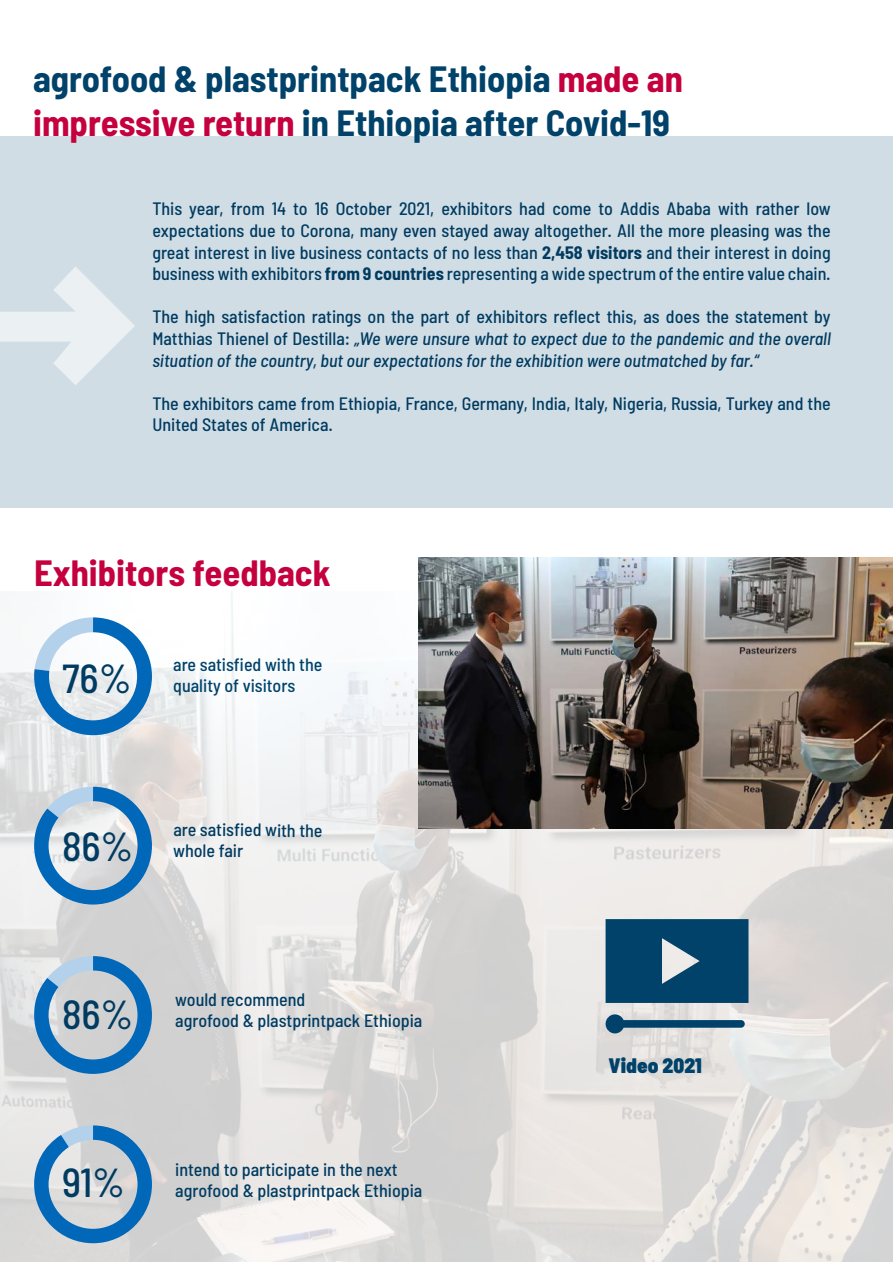
<style>
.page{position:relative;width:893px;height:1262px;background:#fff}
.page>*{position:absolute;margin:0;border:0;box-sizing:border-box;transform-origin:0 0}
.t1{font:500 semi-condensed 40.65px "Barlow";color:#003b61}
.t2{font:700 semi-condensed 36.6px/44px "Barlow";color:#00426a}
.t3{font:700 semi-condensed 36.6px "Barlow";color:#c5003e}
.t4{font:900 semi-condensed 21px "Barlow";color:#00426a}
.t5{font:500 semi-condensed 18px/21.6px "Barlow";color:#003b61}
.t6{font:italic 500 semi-condensed 18px/21.6px "Barlow";color:#003b61;text-align:justify}
.t7{font:500 semi-condensed 18px/21px "Barlow";color:#00426a}
.s1{color:#c5003e}
.s2{font-weight:700}
.s3{font-style:normal}
</style>
<div class="page">
<img style="left:0;top:592px;width:892px;height:670px">
<div style="left:0;top:136px;width:892px;height:372px;background:#d1dde4"></div>
<svg style="left:0;top:267px;width:135px;height:118px"></svg>
<svg style="left:34px;top:617px;width:118px;height:118px"></svg>
<svg style="left:34px;top:786px;width:118px;height:118px"></svg>
<svg style="left:34px;top:956px;width:118px;height:117px;background:#94b3cd"></svg>
<svg style="left:34px;top:1125px;width:118px;height:118px;background:#96b6cf"></svg>
<img style="left:418px;top:557px;width:474px;height:271px">
<svg style="left:605px;top:919px;width:143px;height:114px;background:#396a87"></svg>
<h2 class="t2" style="left:33px;top:56px;width:651px">agrofood &amp; plastprintpack Ethiopia <span class="s1">made an impressive return</span> in Ethiopia after Covid-19</h2>
<p class="t5" style="left:152px;top:198px;width:680px;text-align:justify">This year, from 14 to 16 October 2021, exhibitors had come to Addis Ababa with rather low expectations due to Corona, many even stayed away altogether. All the more pleasing was the great interest in live business contacts of no less than <span class="s2">2,458 visitors</span> and their interest in doing business with exhibitors <span class="s2">from 9 countries</span> representing a wide spectrum of the entire value chain.</p>
<p class="t6" style="left:152px;top:306px;width:680px"><span class="s3">The high satisfaction ratings on the part of exhibitors reflect this, as does the statement by Matthias Thienel of Destilla:</span> „We were unsure what to expect due to the pandemic and the overall situation of the country, but our expectations for the exhibition were outmatched by far.“</p>
<p class="t5" style="left:152px;top:392px;width:680px">The exhibitors came from Ethiopia, France, Germany, India, Italy, Nigeria, Russia, Turkey and the<br>United States of America.</p>
<h2 class="t3" style="left:34px;top:549px;width:298px">Exhibitors feedback</h2>
<h1 class="t1" style="left:62px;top:652px;width:71px">76%</h1>
<p class="t7" style="left:173px;top:653px;width:151px">are satisfied with the quality of visitors</p>
<h1 class="t1" style="left:62px;top:820px;width:73px">86%</h1>
<p class="t5" style="left:173px;top:819px;width:151px;line-height:20.7px">are satisfied with the whole fair</p>
<h1 class="t1" style="left:62px;top:988px;width:73px">86%</h1>
<p class="t5" style="left:175px;top:988px;width:248px;line-height:21px">would recommend<br>agrofood &amp; plastprintpack Ethiopia</p>
<h1 class="t1" style="left:62px;top:1156px;width:65px">91%</h1>
<p class="t5" style="left:175px;top:1158px;width:248px;line-height:21px">intend to participate in the next agrofood &amp; plastprintpack Ethiopia</p>
<p class="t4" style="left:608px;top:1052px;width:95px">Video 2021</p>
</div>
